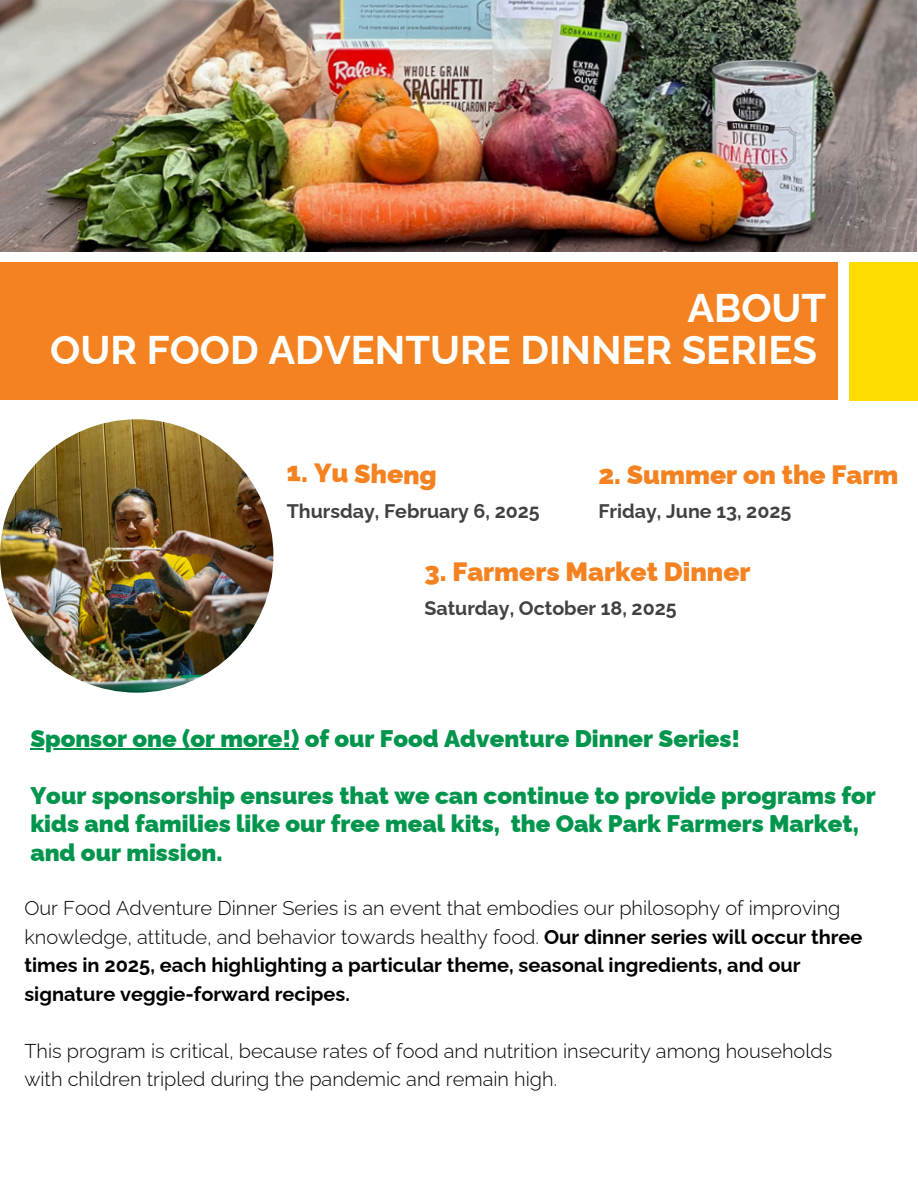
<style>
.page{position:relative;width:918px;height:1188px;background:#fff}
.page>*{position:absolute;margin:0;border:0;box-sizing:border-box;transform-origin:0 0}
.t1{font:700 40px/42px "Raleway";color:#fff;text-align:right}
.t2{font:900 26.6px "Raleway";color:#f58220}
.t3{font:900 24px/28.4px "Raleway";color:#00954c}
.t4{font:700 20px/28.4px "Raleway";color:#000}
.t5{font:300 20px/28.4px "Raleway";color:#000}
.t6{font:700 19.6px "Raleway";color:#414042}
.s1{font-weight:300}
</style>
<div class="page">
<div style="left:0;top:262px;width:837px;height:138px;background:#f58220"></div>
<img style="left:0;top:0;width:916px;height:252px">
<div style="left:849px;top:262px;width:69px;height:138px;background:#ffdb00"></div>
<img style="left:0;top:419px;width:273px;height:274px;border-radius:50%">
<hr style="left:30px;top:748px;width:269px;height:2px;background:#00954c">
<p class="t1" style="left:50px;top:287px;width:777px">ABOUT<br>OUR FOOD ADVENTURE DINNER SERIES</p>
<h1 class="t2" style="left:287px;top:456px;width:152px;rotate:1deg">1. Yu Sheng</h1>
<p class="t2" style="left:598px;top:459px;width:301px">2. Summer on the Farm</p>
<h2 class="t6" style="left:287px;top:499px;width:255px">Thursday, February 6, 2025</h2>
<h3 class="t6" style="left:598px;top:500px;width:194px">Friday, June 13, 2025</h3>
<h2 class="t2" style="left:424px;top:556px;width:328px">3. Farmers Market Dinner</h2>
<h2 class="t6" style="left:424px;top:596px;width:254px">Saturday, October 18, 2025</h2>
<h2 class="t3" style="left:30px;top:724px;width:711px">Sponsor one (or more!) of our Food Adventure Dinner Series!</h2>
<h3 class="t3" style="left:30px;top:781px;width:847px">Your sponsorship ensures that we can continue to provide programs for kids and families like our free meal kits, the Oak Park Farmers Market, and our mission.</h3>
<h2 class="t4" style="left:24px;top:894px;width:839px"><span class="s1">Our Food Adventure Dinner Series is an event that embodies our philosophy of improving knowledge, attitude, and behavior towards healthy food.</span> Our dinner series will occur three times in 2025, each highlighting a particular theme, seasonal ingredients, and our signature veggie-forward recipes.</h2>
<p class="t5" style="left:24px;top:1036px;width:809px">This program is critical, because rates of food and nutrition insecurity among households with children tripled during the pandemic and remain high.</p>
</div>
